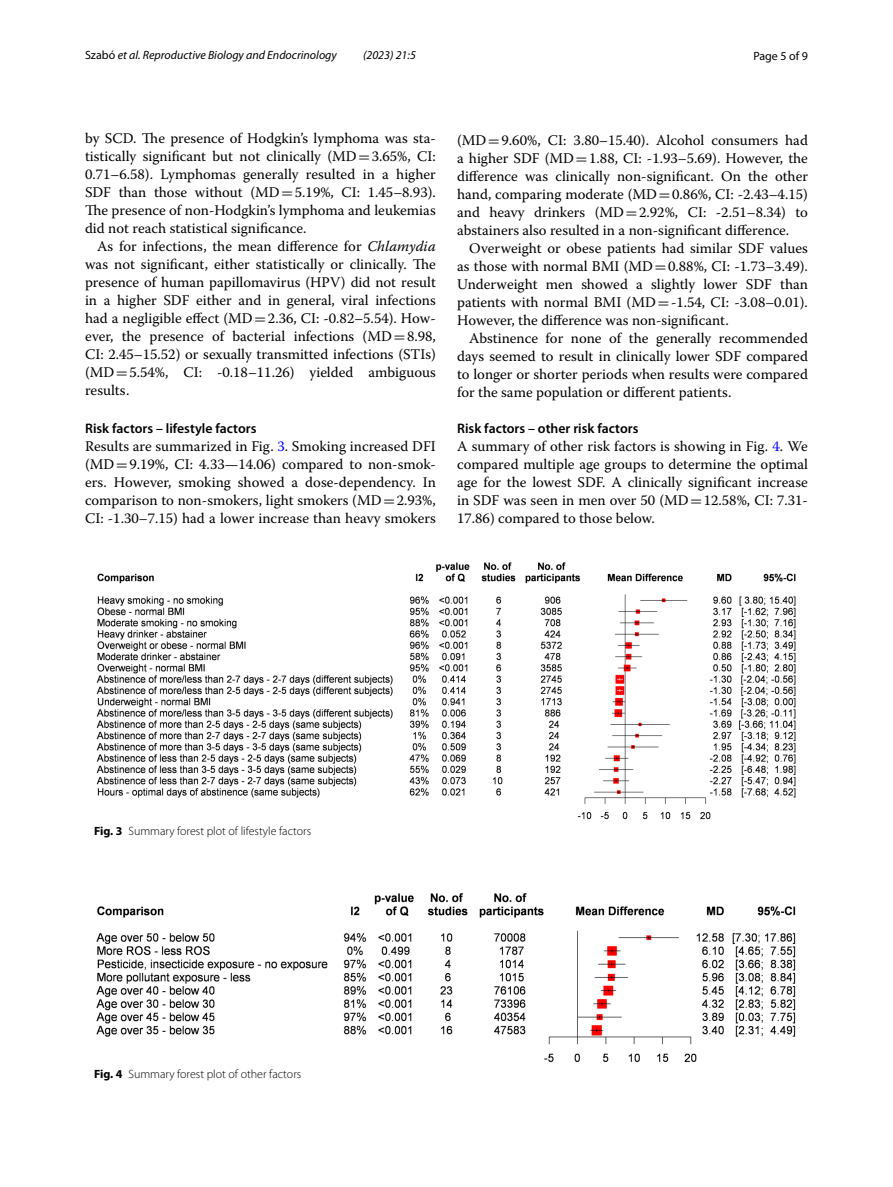
<style>
.page{position:relative;width:893px;height:1187px;background:#fff}
.page>*{position:absolute;margin:0;border:0;box-sizing:border-box;transform-origin:0 0}
.t1{font:14.7px/18px "Warnock Pro";color:#000;text-align:justify}
.t2{font:600 13.8px "Myriad Pro";color:#000}
.t3{font:300 12px "Myriad Pro";color:#000}
.t4{font:italic 12px "Myriad Pro";color:#000}
.t5{font:12px "Myriad Pro";color:#000}
.s1{font-style:normal}
.s2{font-family:"MTSY"}
.s3{font-style:italic}
.s4{color:#00f}
.s5{font-weight:700}
</style>
<div class="page">
<img style="left:96px;top:562px;width:700px;height:257px">
<img style="left:96px;top:893px;width:700px;height:169px">
<p class="t4" style="left:85px;top:48px;width:253px"><span class="s1">Szabó</span> et al. Reproductive Biology and Endocrinology</p>
<p class="t4" style="left:363px;top:48px;width:54px">(2023) 21:5</p>
<p class="t5" style="left:753px;top:48px;width:56px">Page 5 of 9</p>
<p class="t1" style="left:85px;top:128px;width:352px">by SCD. The presence of Hodgkin’s lymphoma was sta&shy;tistically significant but not clinically (MD<span class="s2">=</span>3.65%, CI:<br>0.71–6.58). Lymphomas generally resulted in a higher SDF than those without (MD<span class="s2">=</span>5.19%, CI: 1.45–8.93).<br>The presence of non-Hodgkin’s lymphoma and leukemias did not reach statistical significance.</p>
<p class="t1" style="left:85px;top:236px;width:352px;text-indent:12px">As for infections, the mean difference for <span class="s3">Chlamydia </span>was not significant, either statistically or clinically. The presence of human papillomavirus (HPV) did not result in a higher SDF either and in general, viral infections had a negligible effect (MD<span class="s2">=</span>2.36, CI: -0.82–5.54). How&shy;ever, the presence of bacterial infections (MD<span class="s2">=</span>8.98, CI: 2.45–15.52) or sexually transmitted infections (STIs) (MD<span class="s2">=</span>5.54%, CI: -0.18–11.26) yielded ambiguous results.</p>
<p class="t2" style="left:85px;top:419px;width:173px">Risk factors – lifestyle factors</p>
<p class="t1" style="left:85px;top:437px;width:352px">Results are summarized in Fig. <span class="s4">3</span>. Smoking increased DFI (MD<span class="s2">=</span>9.19%, CI: 4.33—14.06) compared to non-smok&shy;ers. However, smoking showed a dose-dependency. In comparison to non-smokers, light smokers (MD<span class="s2">=</span>2.93%, CI: -1.30–7.15) had a lower increase than heavy smokers</p>
<p class="t1" style="left:457px;top:130px;width:352px">(MD<span class="s2">=</span>9.60%, CI: 3.80–15.40). Alcohol consumers had a higher SDF (MD<span class="s2">=</span>1.88, CI: -1.93–5.69). However, the difference was clinically non-significant. On the other hand, comparing moderate (MD<span class="s2">=</span>0.86%, CI: -2.43–4.15) and heavy drinkers (MD<span class="s2">=</span>2.92%, CI: -2.51–8.34) to abstainers also resulted in a non-significant difference.</p>
<p class="t1" style="left:457px;top:238px;width:352px;text-indent:12px">Overweight or obese patients had similar SDF values as those with normal BMI (MD<span class="s2">=</span>0.88%, CI: -1.73–3.49).<br>Underweight men showed a slightly lower SDF than patients with normal BMI (MD<span class="s2">=</span>-1.54, CI: -3.08–0.01).<br>However, the difference was non-significant.</p>
<p class="t1" style="left:457px;top:328px;width:352px;text-indent:12px">Abstinence for none of the generally recommended days seemed to result in clinically lower SDF compared to longer or shorter periods when results were compared for the same population or different patients.</p>
<p class="t2" style="left:457px;top:419px;width:183px">Risk factors – other risk factors</p>
<p class="t1" style="left:457px;top:437px;width:352px">A summary of other risk factors is showing in Fig. <span class="s4">4</span>. We compared multiple age groups to determine the optimal age for the lowest SDF. A clinically significant increase in SDF was seen in men over 50 (MD<span class="s2">=</span>12.58%, CI: 7.31- 17.86) compared to those below.</p>
<p class="t3" style="left:94px;top:823px;width:219px"><span class="s5">Fig. 3</span> Summary forest plot of lifestyle factors</p>
<p class="t3" style="left:94px;top:1066px;width:209px"><span class="s5">Fig. 4</span> Summary forest plot of other factors</p>
</div>
